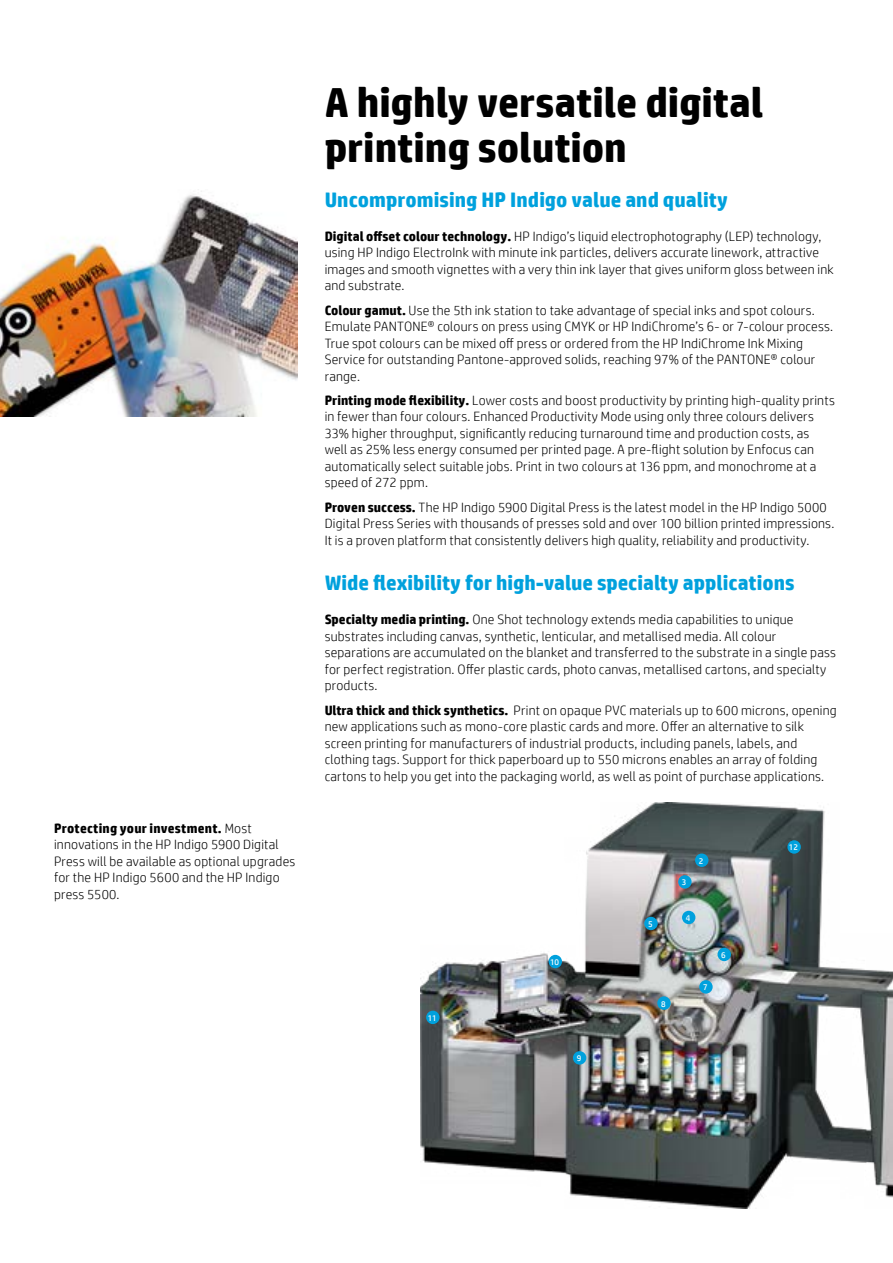
<style>
.page{position:relative;width:893px;height:1263px;background:#fff}
.page>*{position:absolute;margin:0;border:0;box-sizing:border-box;transform-origin:0 0}
.t1{font:700 42px/45px "HP Simplified";color:#000}
.t2{font:700 21px "HP Simplified";color:#00a1dd}
.t3{font:300 13.5px/16.5px "HP Simplified";letter-spacing:.015em;color:#000}
.t4{font:8.55px "HP Simplified";color:#fff}
.s1{font-weight:700}
</style>
<div class="page">
<img style="left:421px;top:802px;width:472px;height:406px">
<div style="left:549px;top:955px;width:13px;height:13px;background:#00a1dd;border-radius:50%"></div>
<div style="left:644px;top:917px;width:14px;height:13px;background:#00a1dd;border-radius:50%"></div>
<div style="left:682px;top:911px;width:13px;height:13px;background:#00a1dd;border-radius:50%"></div>
<div style="left:678px;top:875px;width:14px;height:14px;background:#00a1dd;border-radius:50%"></div>
<div style="left:695px;top:853px;width:13px;height:14px;background:#00a1dd;border-radius:50%"></div>
<div style="left:717px;top:948px;width:14px;height:13px;background:#00a1dd;border-radius:50%"></div>
<div style="left:699px;top:980px;width:14px;height:13px;background:#00a1dd;border-radius:50%"></div>
<div style="left:573px;top:1051px;width:13px;height:13px;background:#00a1dd;border-radius:50%"></div>
<div style="left:657px;top:996px;width:14px;height:14px;background:#00a1dd;border-radius:50%"></div>
<div style="left:787px;top:840px;width:14px;height:14px;background:#00a1dd;border-radius:50%"></div>
<div style="left:426px;top:1011px;width:14px;height:13px;background:#00a1dd;border-radius:50%"></div>
<img style="left:0;top:191px;width:298px;height:225px">
<p class="t3" style="left:54px;top:819px;width:243px"><span class="s1">Protecting your investment.</span> Most innovations in the HP Indigo 5900 Digital Press will be available as optional upgrades for the HP Indigo 5600 and the HP Indigo press 5500.</p>
<h1 class="t1" style="left:325px;top:79px;width:440px">A highly versatile digital printing solution</h1>
<h2 class="t2" style="left:325px;top:187px;width:405px">Uncompromising HP Indigo value and quality</h2>
<p class="t3" style="left:325px;top:228px;width:511px"><span class="s1">Digital offset colour technology.</span> HP Indigo’s liquid electrophotography (LEP) technology, using HP Indigo ElectroInk with minute ink particles, delivers accurate linework, attractive images and smooth vignettes with a very thin ink layer that gives uniform gloss between ink and substrate.</p>
<p class="t3" style="left:325px;top:301px;width:510px"><span class="s1">Colour gamut.</span> Use the 5th ink station to take advantage of special inks and spot colours.<br>Emulate PANTONE® colours on press using CMYK or HP IndiChrome’s 6- or 7-colour process.<br>True spot colours can be mixed off press or ordered from the HP IndiChrome Ink Mixing Service for outstanding Pantone-approved solids, reaching 97% of the PANTONE® colour range.</p>
<p class="t3" style="left:325px;top:392px;width:512px"><span class="s1">Printing mode flexibility.</span> Lower costs and boost productivity by printing high-quality prints in fewer than four colours. Enhanced Productivity Mode using only three colours delivers 33% higher throughput, significantly reducing turnaround time and production costs, as well as 25% less energy consumed per printed page. A pre-flight solution by Enfocus can automatically select suitable jobs. Print in two colours at 136 ppm, and monochrome at a speed of 272 ppm.</p>
<p class="t3" style="left:325px;top:499px;width:511px"><span class="s1">Proven success.</span> The HP Indigo 5900 Digital Press is the latest model in the HP Indigo 5000<br>Digital Press Series with thousands of presses sold and over 100 billion printed impressions.<br>It is a proven platform that consistently delivers high quality, reliability and productivity.</p>
<h2 class="t2" style="left:325px;top:571px;width:471px">Wide flexibility for high-value specialty applications</h2>
<p class="t3" style="left:325px;top:611px;width:513px"><span class="s1">Specialty media printing.</span> One Shot technology extends media capabilities to unique substrates including canvas, synthetic, lenticular, and metallised media. All colour separations are accumulated on the blanket and transferred to the substrate in a single pass for perfect registration. Offer plastic cards, photo canvas, metallised cartons, and specialty products.</p>
<p class="t3" style="left:325px;top:702px;width:514px"><span class="s1">Ultra thick and thick synthetics.</span> Print on opaque PVC materials up to 600 microns, opening new applications such as mono-core plastic cards and more. Offer an alternative to silk screen printing for manufacturers of industrial products, including panels, labels, and clothing tags. Support for thick paperboard up to 550 microns enables an array of folding cartons to help you get into the packaging world, as well as point of purchase applications.</p>
<p class="t4" style="left:428px;top:1013px;width:11px">11</p>
<p class="t4" style="left:550px;top:957px;width:11px">10</p>
<p class="t4" style="left:577px;top:1053px;width:6px">9</p>
<p class="t4" style="left:648px;top:919px;width:6px">5</p>
<p class="t4" style="left:661px;top:999px;width:6px">8</p>
<p class="t4" style="left:682px;top:877px;width:6px">3</p>
<p class="t4" style="left:699px;top:856px;width:6px">2</p>
<p class="t4" style="left:686px;top:913px;width:6px">4</p>
<p class="t4" style="left:703px;top:982px;width:6px">7</p>
<p class="t4" style="left:721px;top:950px;width:6px">6</p>
<p class="t4" style="left:789px;top:842px;width:11px">12</p>
</div>
